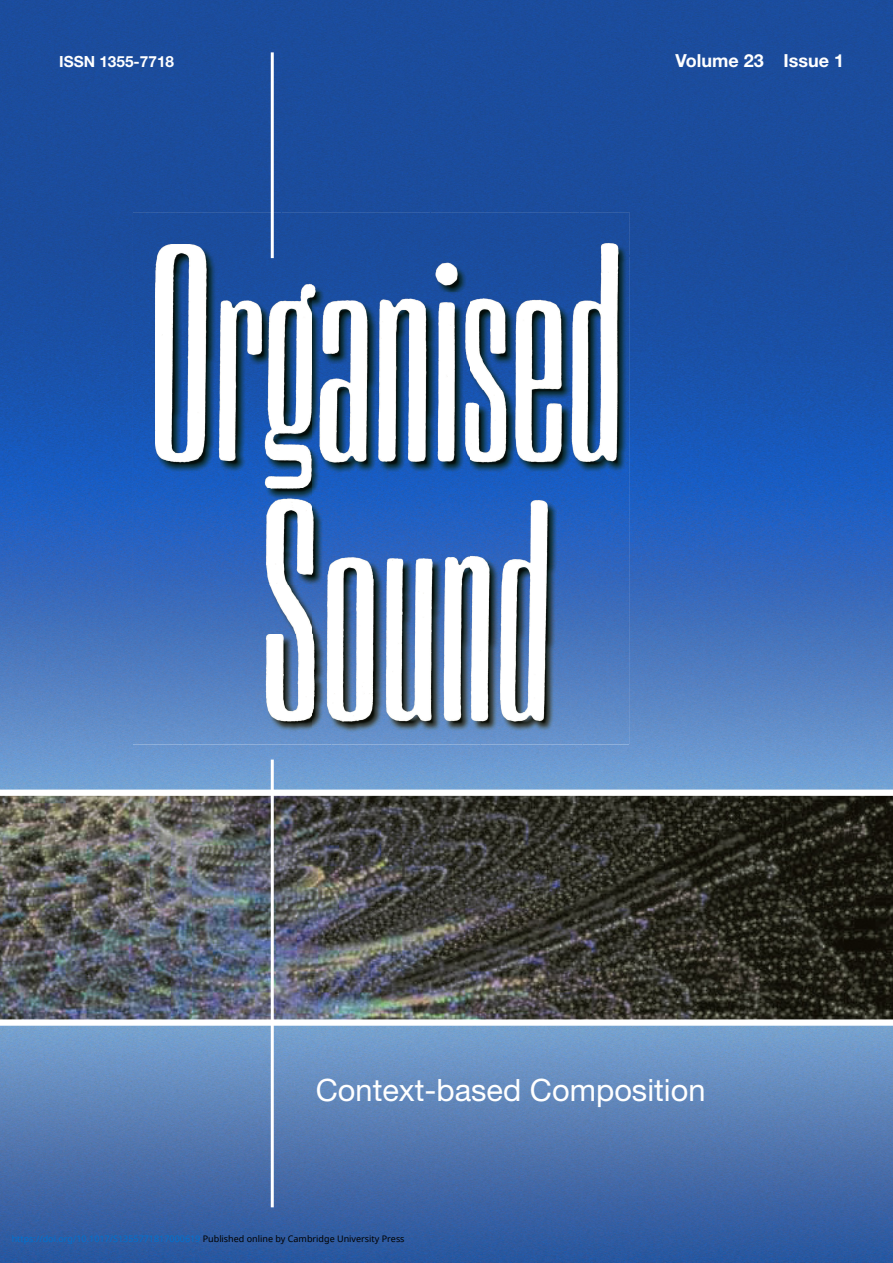
<style>
.page{position:relative;width:893px;height:1263px;background:#fff}
.page>*{position:absolute;margin:0;border:0;box-sizing:border-box;transform-origin:0 0}
.t1{font:30.75px "Helvetica Neue";color:#fff}
.t2{font:700 18px "Helvetica Neue";color:#fff}
.t3{font:700 15.45px "Helvetica Neue";color:#fff}
.t4{font:9px "Noto Sans";color:#0172cf}
.s1{color:#000}
</style>
<div class="page">
<img style="left:0;top:1026px;width:893px;height:237px">
<img style="left:583px;top:256px;width:310px;height:533px">
<img style="left:0;top:739px;width:583px;height:50px">
<img style="left:0;top:0;width:150px;height:739px">
<div style="left:150px;top:0;width:743px;height:256px;background:#1b4c9c"></div>
<img style="left:0;top:796px;width:893px;height:223px">
<div style="left:133px;top:212px;width:149px;height:53px;background:#1b4c9d"></div>
<div style="left:282px;top:212px;width:297px;height:32px;background:#1b4c9d"></div>
<div style="left:579px;top:212px;width:50px;height:32px;background:#1b4c9d"></div>
<img style="left:133px;top:265px;width:22px;height:320px">
<img style="left:133px;top:585px;width:49px;height:159px">
<div style="left:182px;top:732px;width:298px;height:12px;background:#6692cc"></div>
<div style="left:480px;top:732px;width:149px;height:12px;background:#6692cc"></div>
<img style="left:155px;top:244px;width:474px;height:488px">
<hr style="left:271px;top:52px;width:3px;height:206px;background:#fff">
<hr style="left:271px;top:759px;width:3px;height:448px;background:#fff">
<h3 class="t3" style="left:59px;top:55px;width:116px">ISSN 1355-7718</h3>
<h2 class="t2" style="left:676px;top:54px;width:170px">Volume 23 Issue 1</h2>
<h1 class="t1" style="left:316px;top:1079px;width:391px">Context-based Composition</h1>
<p class="t4" style="left:12px;top:1232px;width:394px">https://doi.org/10.1017/S1355771817000619 <span class="s1">Published online by Cambridge University Press</span></p>
</div>
